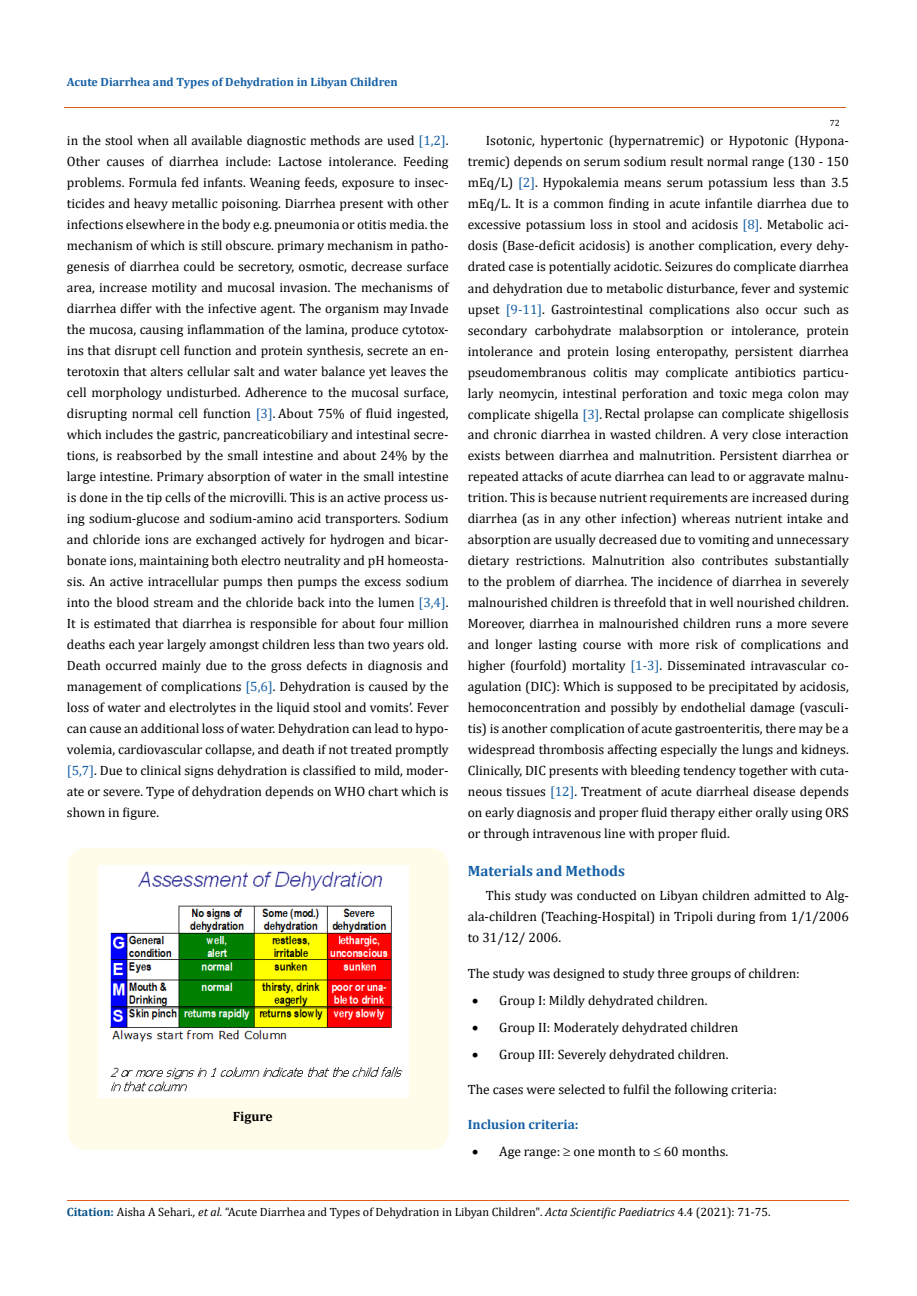
<style>
.page{position:relative;width:917px;height:1296px;background:#fff}
.page>*{position:absolute;margin:0;border:0;box-sizing:border-box;transform-origin:0 0}
.t1{font:700 15px "Cambria";color:#1560a6}
.t2{font:13.5px/21px "Cambria";color:#000;text-align:justify}
.t3{font:700 13.5px "Cambria";color:#1560a6}
.t4{font:700 13.5px "Cambria";color:#000}
.t5{font:12px "Cambria";color:#000}
.t6{font:700 12px "Cambria";color:#1560a6}
.t7{font:9px "Cambria";color:#000}
.s1{color:#1560a6}
.s2{font-weight:700;color:#035089}
.s3{font-style:italic}
</style>
<div class="page">
<hr style="left:64px;top:108px;width:781px;height:1px;background:#e05d1a">
<hr style="left:67px;top:1201px;width:781px;height:1px;background:#e05d1a">
<div style="left:68px;top:848px;width:380px;height:302px;background:#fffde9;border-radius:18px"></div>
<img style="left:99px;top:866px;width:310px;height:231px">
<p class="t6" style="left:67px;top:73px;width:332px">Acute Diarrhea and Types of Dehydration in Libyan Children</p>
<p class="t7" style="left:829px;top:118px;width:11px">72</p>
<p class="t2" style="left:67px;top:130px;width:383px">in the stool when all available diagnostic methods are used <span class="s1">[1,2]</span>.<br>Other causes of diarrhea include: Lactose intolerance. Feeding problems. Formula fed infants. Weaning feeds, exposure to insec&shy;ticides and heavy metallic poisoning. Diarrhea present with other infections elsewhere in the body e.g. pneumonia or otitis media. the mechanism of which is still obscure. primary mechanism in patho&shy;genesis of diarrhea could be secretory, osmotic, decrease surface area, increase motility and mucosal invasion. The mechanisms of diarrhea differ with the infective agent. The organism may Invade the mucosa, causing inflammation of the lamina, produce cytotox&shy;ins that disrupt cell function and protein synthesis, secrete an en&shy;terotoxin that alters cellular salt and water balance yet leaves the cell morphology undisturbed. Adherence to the mucosal surface, disrupting normal cell function <span class="s1">[3]</span>. About 75% of fluid ingested, which includes the gastric, pancreaticobiliary and intestinal secre&shy;tions, is reabsorbed by the small intestine and about 24% by the large intestine. Primary absorption of water in the small intestine is done in the tip cells of the microvilli. This is an active process us&shy;ing sodium-glucose and sodium-amino acid transporters. Sodium and chloride ions are exchanged actively for hydrogen and bicar&shy;bonate ions, maintaining both electro neutrality and pH homeosta&shy;sis. An active intracellular pumps then pumps the excess sodium into the blood stream and the chloride back into the lumen <span class="s1">[3,4]</span>.<br>It is estimated that diarrhea is responsible for about four million deaths each year largely amongst children less than two years old.<br>Death occurred mainly due to the gross defects in diagnosis and management of complications <span class="s1">[5,6]</span>. Dehydration is caused by the loss of water and electrolytes in the liquid stool and vomits’. Fever can cause an additional loss of water. Dehydration can lead to hypo&shy;volemia, cardiovascular collapse, and death if not treated promptly <span class="s1">[5,7]</span>. Due to clinical signs dehydration is classified to mild, moder&shy;ate or severe. Type of dehydration depends on WHO chart which is shown in figure.</p>
<p class="t2" style="left:468px;top:130px;width:382px;text-indent:18px">Isotonic, hypertonic (hypernatremic) or Hypotonic (Hypona&shy;tremic) depends on serum sodium result normal range (130 - 150 mEq/L) <span class="s1">[2]</span>. Hypokalemia means serum potassium less than 3.5 mEq/L. It is a common finding in acute infantile diarrhea due to excessive potassium loss in stool and acidosis <span class="s1">[8]</span>. Metabolic aci&shy;dosis (Base-deficit acidosis) is another complication, every dehy&shy;drated case is potentially acidotic. Seizures do complicate diarrhea and dehydration due to metabolic disturbance, fever and systemic upset <span class="s1">[9-11]</span>. Gastrointestinal complications also occur such as secondary carbohydrate malabsorption or intolerance, protein intolerance and protein losing enteropathy, persistent diarrhea pseudomembranous colitis may complicate antibiotics particu&shy;larly neomycin, intestinal perforation and toxic mega colon may complicate shigella <span class="s1">[3]</span>. Rectal prolapse can complicate shigellosis and chronic diarrhea in wasted children. A very close interaction exists between diarrhea and malnutrition. Persistent diarrhea or repeated attacks of acute diarrhea can lead to or aggravate malnu&shy;trition. This is because nutrient requirements are increased during diarrhea (as in any other infection) whereas nutrient intake and absorption are usually decreased due to vomiting and unnecessary dietary restrictions. Malnutrition also contributes substantially to the problem of diarrhea. The incidence of diarrhea in severely malnourished children is threefold that in well nourished children.<br>Moreover, diarrhea in malnourished children runs a more severe and longer lasting course with more risk of complications and higher (fourfold) mortality <span class="s1">[1-3]</span>. Disseminated intravascular co&shy;agulation (DIC): Which is supposed to be precipitated by acidosis, hemoconcentration and possibly by endothelial damage (vasculi&shy;tis) is another complication of acute gastroenteritis, there may be a widespread thrombosis affecting especially the lungs and kidneys.<br>Clinically, DIC presents with bleeding tendency together with cuta&shy;neous tissues <span class="s1">[12]</span>. Treatment of acute diarrheal disease depends on early diagnosis and proper fluid therapy either orally using ORS or through intravenous line with proper fluid.</p>
<p class="t1" style="left:468px;top:860px;width:159px">Materials and Methods</p>
<p class="t2" style="left:468px;top:885px;width:382px;text-indent:18px">This study was conducted on Libyan children admitted to Alg&shy;ala-children (Teaching-Hospital) in Tripoli during from 1/1/2006 to 31/12/ 2006.</p>
<p class="t2" style="left:468px;top:963px;width:333px">The study was designed to study three groups of children:</p>
<p class="t2" style="left:472px;top:990px;width:237px">• Group I: Mildly dehydrated children.</p>
<p class="t2" style="left:472px;top:1017px;width:267px">• Group II: Moderately dehydrated children</p>
<p class="t2" style="left:472px;top:1044px;width:258px">• Group III: Severely dehydrated children.</p>
<p class="t2" style="left:468px;top:1079px;width:311px">The cases were selected to fulfil the following criteria:</p>
<p class="t3" style="left:468px;top:1115px;width:112px">Inclusion criteria:</p>
<p class="t2" style="left:472px;top:1141px;width:257px">• Age range: ≥ one month to ≤ 60 months.</p>
<p class="t4" style="left:233px;top:1107px;width:41px">Figure</p>
<p class="t5" style="left:67px;top:1205px;width:705px"><span class="s2">Citation:</span> Aisha A Sehari<span class="s3">., et al.</span> “Acute Diarrhea and Types of Dehydration in Libyan Children". <span class="s3">Acta Scientific Paediatrics</span> 4.4 (2021): 71-75.</p>
</div>
